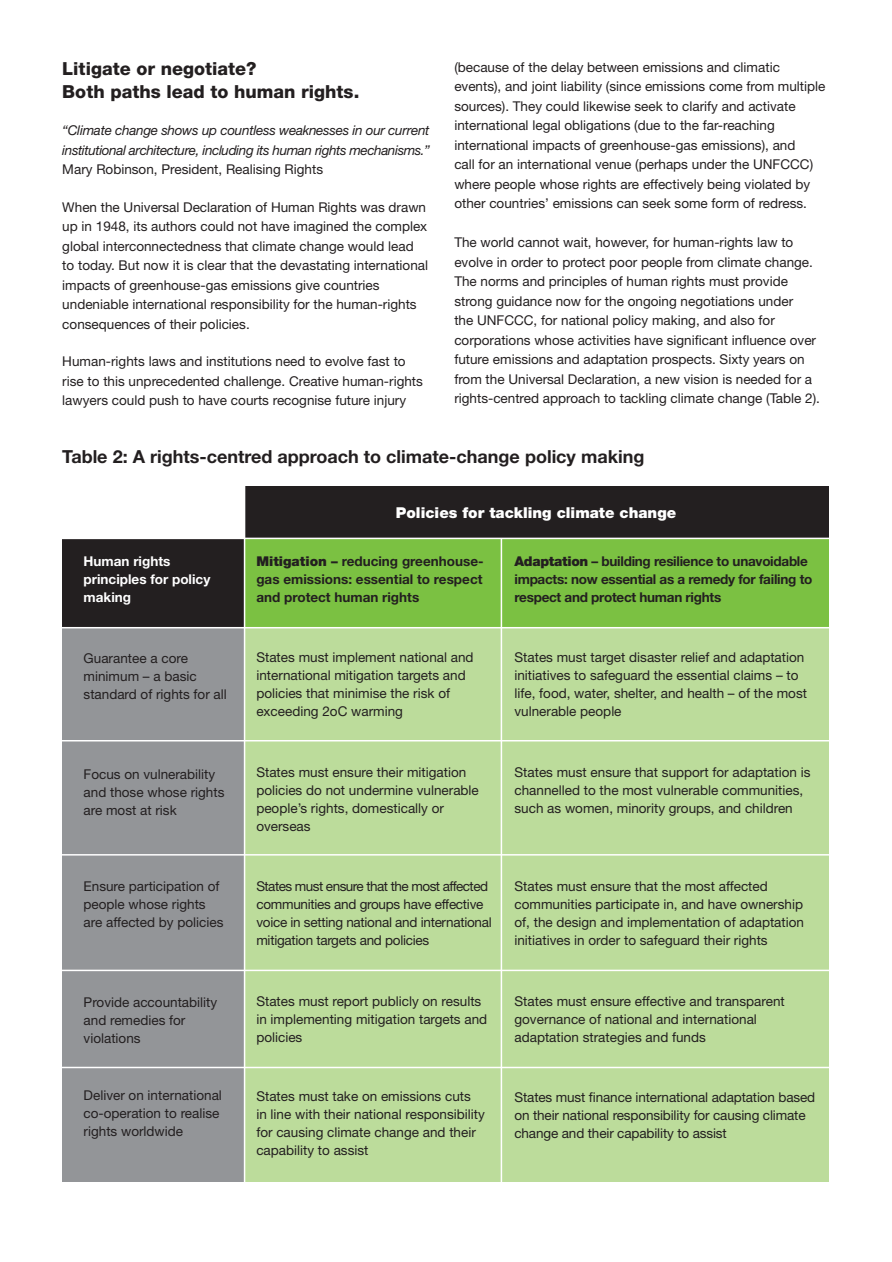
<style>
.page{position:relative;width:892px;height:1262px;background:#fff}
.page>*{position:absolute;margin:0;border:0;box-sizing:border-box;transform-origin:0 0}
.t1{font:700 18px "Helvetica Neue";color:#231f20}
.t2{font:800 18px/22.5px "Helvetica Neue";color:#231f20}
.t3{font:900 15px "Helvetica Neue";color:#fff}
.t4{font:13.5px/18px "Helvetica Neue";color:#231f20}
.t5{font:700 13.5px/18px "Helvetica Neue";letter-spacing:-.02em;color:#231f20;text-align:justify}
.t6{font:13.5px/18px "Helvetica Neue";letter-spacing:-.02em;color:#231f20}
.t7{font:italic 13.5px/19.5px "Helvetica Neue";letter-spacing:-.03em;color:#231f20}
.t8{font:700 13.5px/18px "Helvetica Neue";color:#fff}
.s1{font-weight:900}
.s2{font-weight:800}
</style>
<div class="page">
<div style="left:62px;top:539px;width:182px;height:643px;background:#231f20"></div>
<div style="left:62px;top:627px;width:182px;height:555px;background:#939598"></div>
<div style="left:245px;top:539px;width:583px;height:643px;background:#7bc142"></div>
<div style="left:245px;top:628px;width:583px;height:554px;background:#bcdc9b"></div>
<div style="left:244px;top:486px;width:584px;height:53px;background:#231f20"></div>
<hr style="left:44px;top:537px;width:789px;height:2px;background:#fff">
<hr style="left:47px;top:740px;width:789px;height:1px;background:#fff">
<hr style="left:47px;top:627px;width:789px;height:1px;background:#fff">
<hr style="left:54px;top:854px;width:789px;height:1px;background:#fff">
<hr style="left:55px;top:969px;width:790px;height:2px;background:#fff">
<hr style="left:55px;top:1066px;width:790px;height:2px;background:#fff">
<hr style="left:244px;top:475px;width:1px;height:721px;background:#fff">
<hr style="left:500px;top:539px;width:2px;height:657px;background:#fff">
<h1 class="t2" style="left:62px;top:57px;width:298px">Litigate or negotiate?<br>Both paths lead to human rights.</h1>
<p class="t7" style="left:62px;top:120px;width:369px">“Climate change shows up countless weaknesses in our current institutional architecture, including its human rights mechanisms.”</p>
<p class="t4" style="left:62px;top:160px;width:262px">Mary Robinson, President, Realising Rights</p>
<p class="t4" style="left:62px;top:197px;width:367px;line-height:19.5px">When the Universal Declaration of Human Rights was drawn up in 1948, its authors could not have imagined the complex global interconnectedness that climate change would lead to today. But now it is clear that the devastating international impacts of greenhouse-gas emissions give countries undeniable international responsibility for the human-rights consequences of their policies.</p>
<p class="t4" style="left:62px;top:351px;width:362px;line-height:19.5px">Human-rights laws and institutions need to evolve fast to rise to this unprecedented challenge. Creative human-rights lawyers could push to have courts recognise future injury</p>
<p class="t4" style="left:454px;top:57px;width:372px;line-height:19.5px">(because of the delay between emissions and climatic events), and joint liability (since emissions come from multiple sources). They could likewise seek to clarify and activate international legal obligations (due to the far-reaching international impacts of greenhouse-gas emissions), and<br>call for an international venue (perhaps under the UNFCCC) where people whose rights are effectively being violated by other countries’ emissions can seek some form of redress.</p>
<p class="t4" style="left:454px;top:233px;width:367px;line-height:19.5px">The world cannot wait, however, for human-rights law to evolve in order to protect poor people from climate change.<br>The norms and principles of human rights must provide strong guidance now for the ongoing negotiations under<br>the UNFCCC, for national policy making, and also for corporations whose activities have significant influence over future emissions and adaptation prospects. Sixty years on from the Universal Declaration, a new vision is needed for a rights-centred approach to tackling climate change (Table 2).</p>
<h1 class="t1" style="left:62px;top:446px;width:583px">Table 2: A rights-centred approach to climate-change policy making</h1>
<p class="t8" style="left:84px;top:551px;width:128px">Human rights principles for policy making</p>
<p class="t4" style="left:84px;top:649px;width:145px">Guarantee a core minimum – a basic standard of rights for all</p>
<p class="t4" style="left:84px;top:764px;width:142px">Focus on vulnerability and those whose rights are most at risk</p>
<p class="t4" style="left:84px;top:877px;width:141px">Ensure participation of people whose rights are affected by policies</p>
<p class="t4" style="left:84px;top:993px;width:135px">Provide accountability and remedies for violations</p>
<p class="t4" style="left:84px;top:1086px;width:140px">Deliver on international co-operation to realise rights worldwide</p>
<p class="t3" style="left:396px;top:504px;width:282px">Policies for tackling climate change</p>
<p class="t5" style="left:256px;top:551px;width:229px"><span class="s1">Mitigation</span> <span class="s2">–</span> reducing greenhouse&shy;gas emissions: essential to respect and protect human rights</p>
<p class="t4" style="left:256px;top:648px;width:219px">States must implement national and international mitigation targets and policies that minimise the risk of exceeding 2oC warming</p>
<p class="t4" style="left:256px;top:762px;width:224px">States must ensure their mitigation policies do not undermine vulnerable people’s rights, domestically or overseas</p>
<p class="t6" style="left:256px;top:877px;width:237px">States must ensure that the most affected communities and groups have effective voice in setting national and international mitigation targets and policies</p>
<p class="t4" style="left:256px;top:991px;width:232px">States must report publicly on results in implementing mitigation targets and policies</p>
<p class="t4" style="left:256px;top:1087px;width:230px">States must take on emissions cuts<br>in line with their national responsibility for causing climate change and their capability to assist</p>
<p class="t5" style="left:514px;top:551px;width:299px;text-align:left"><span class="s1">Adaptation</span> – building resilience to unavoidable impacts: now essential as a remedy for failing to respect and protect human rights</p>
<p class="t4" style="left:514px;top:648px;width:294px">States must target disaster relief and adaptation initiatives to safeguard the essential claims – to life, food, water, shelter, and health – of the most vulnerable people</p>
<p class="t4" style="left:514px;top:762px;width:297px">States must ensure that support for adaptation is channelled to the most vulnerable communities, such as women, minority groups, and children</p>
<p class="t4" style="left:514px;top:877px;width:291px">States must ensure that the most affected communities participate in, and have ownership of, the design and implementation of adaptation initiatives in order to safeguard their rights</p>
<p class="t4" style="left:514px;top:991px;width:272px">States must ensure effective and transparent governance of national and international adaptation strategies and funds</p>
<p class="t4" style="left:514px;top:1088px;width:302px">States must finance international adaptation based on their national responsibility for causing climate change and their capability to assist</p>
</div>
